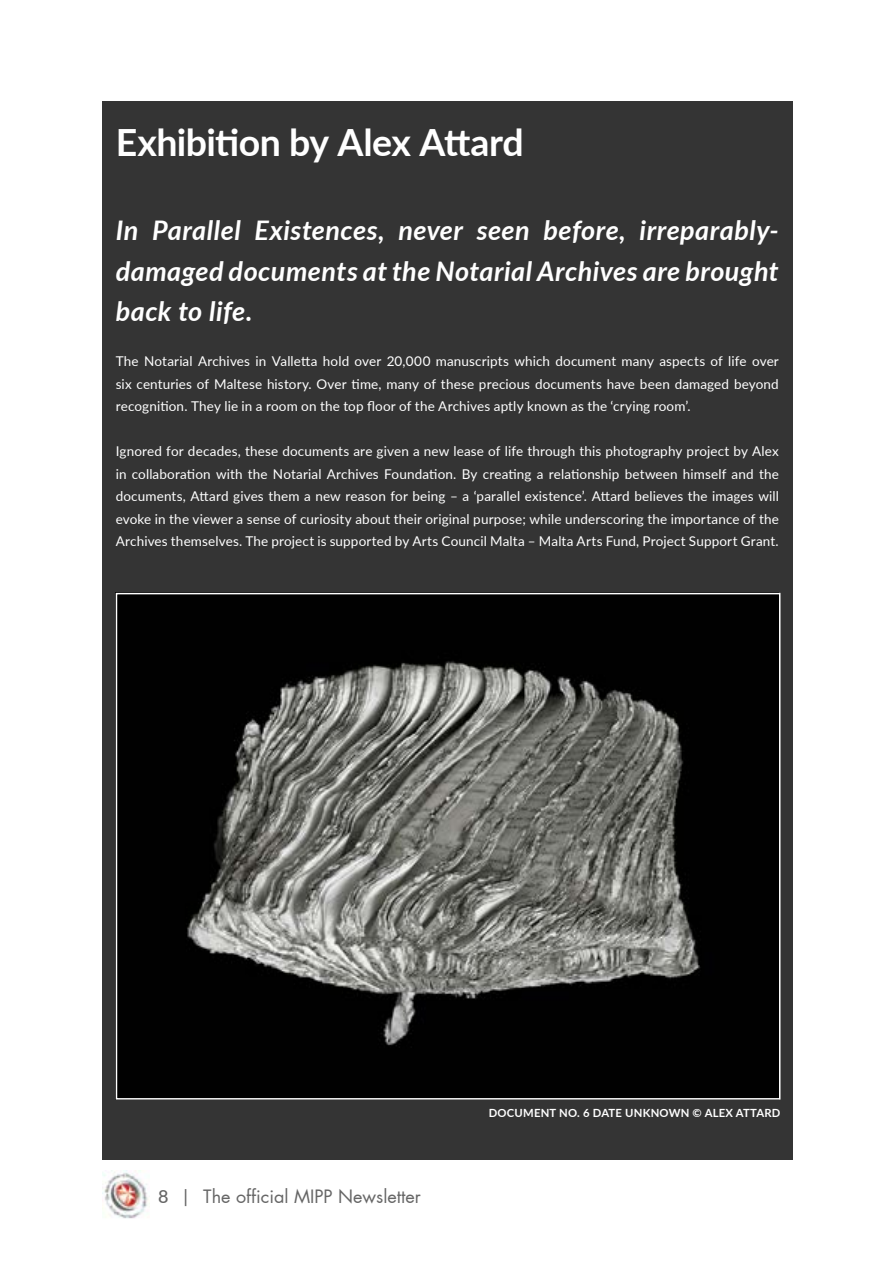
<style>
.page{position:relative;width:893px;height:1263px;background:#fff}
.page>*{position:absolute;margin:0;border:0;box-sizing:border-box;transform-origin:0 0}
.t1{font:700 37.5px "Lato";letter-spacing:-.015em;color:#fff}
.t2{font:italic 700 27px/40.5px "Lato";letter-spacing:.015em;color:#fff;text-align:justify}
.t3{font:18px "Futura";color:#666}
.t4{font:13.5px/22.5px "Lato";letter-spacing:.01em;color:#fff;text-align:justify}
.t5{font:700 11.25px "Lato";letter-spacing:.02em;color:#fff}
.s1{font-family:"Lato";font-weight:500}
</style>
<div class="page">
<div style="left:102px;top:101px;width:690px;height:1059px;background:#343434"></div>
<img style="left:102px;top:1171px;width:46px;height:48px">
<img style="left:119px;top:596px;width:658px;height:500px">
<div style="left:116px;top:593px;width:664px;height:506px;border:2px solid #fff"></div>
<h1 class="t1" style="left:116px;top:115px;width:409px">Exhibition by Alex Attard</h1>
<h2 class="t2" style="left:116px;top:209px;width:665px">In Parallel Existences, never seen before, irreparably&shy;damaged documents at the Notarial Archives are brought back to life.</h2>
<p class="t4" style="left:116px;top:350px;width:665px">The Notarial Archives in Valletta hold over 20,000 manuscripts which document many aspects of life over six centuries of Maltese history. Over time, many of these precious documents have been damaged beyond recognition. They lie in a room on the top floor of the Archives aptly known as the ‘crying room’.</p>
<p class="t4" style="left:116px;top:440px;width:665px">Ignored for decades, these documents are given a new lease of life through this photography project by Alex in collaboration with the Notarial Archives Foundation. By creating a relationship between himself and the documents, Attard gives them a new reason for being – a ‘parallel existence’. Attard believes the images will evoke in the viewer a sense of curiosity about their original purpose; while underscoring the importance of the Archives themselves. The project is supported by Arts Council Malta – Malta Arts Fund, Project Support Grant.</p>
<h3 class="t3" style="left:158px;top:1185px;width:264px"><span class="s1">8 |</span> The official MIPP Newsletter</h3>
<p class="t5" style="left:489px;top:1105px;width:293px">DOCUMENT NO. 6 DATE UNKNOWN © ALEX ATTARD</p>
</div>
